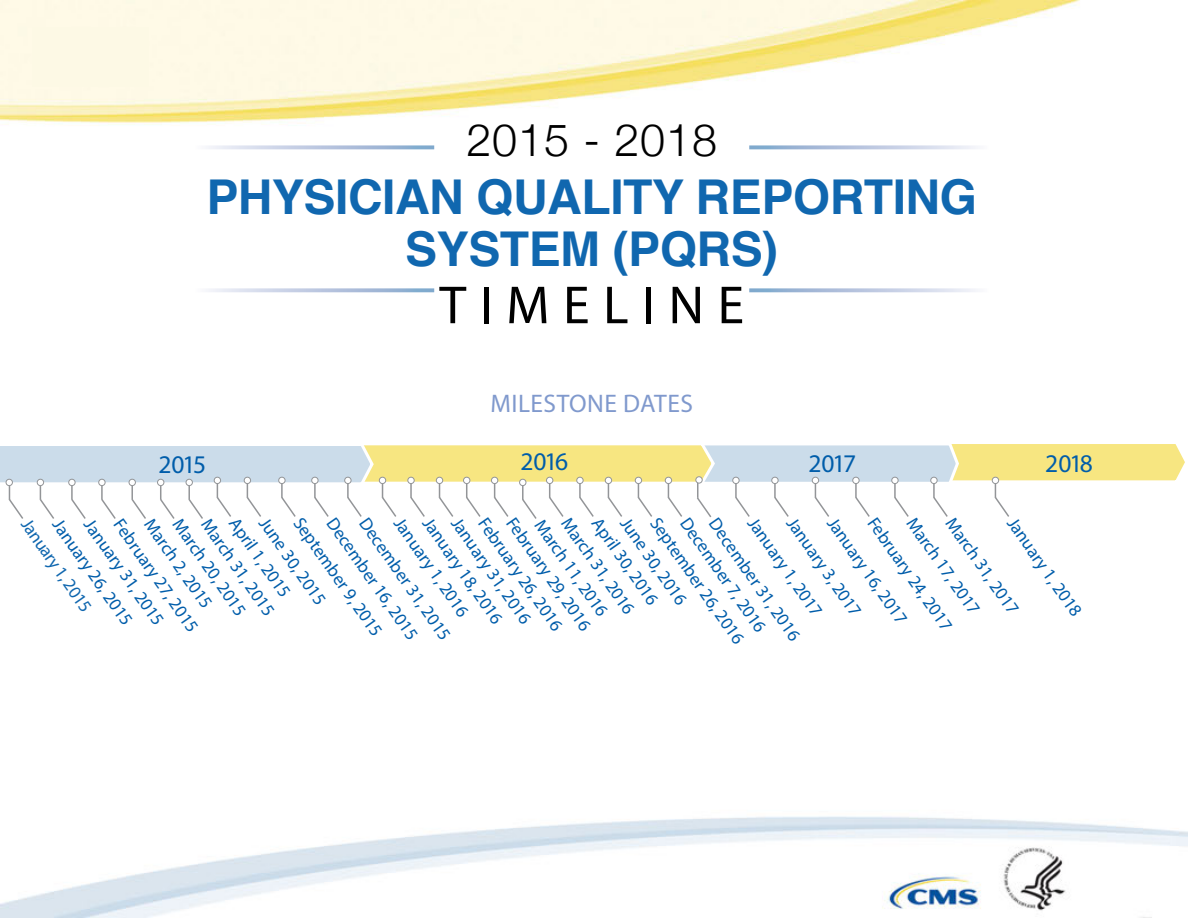
<style>
.page{position:relative;width:1188px;height:918px;background:#fff}
.page>*{position:absolute;margin:0;border:0;box-sizing:border-box;transform-origin:0 0}
.t1{font:54px "Myriad Pro";letter-spacing:.25em;color:#000}
.t2{font:700 48px/52.5px "Helvetica";letter-spacing:-.01em;color:#1067af;text-align:center}
.t3{font:300 45px "Helvetica Neue";letter-spacing:.02em;color:#000}
.t4{font:25.5px "Myriad Pro";letter-spacing:-.08em;color:#005daa}
.t5{font:25.5px "Myriad Pro";letter-spacing:.02em;color:#8099cd}
.t6{font:18px "Myriad Pro";color:#005daa}
.t7{font:18px "Myriad Pro";color:#1067af}
</style>
<div class="page">
<img style="left:0;top:0;width:1188px;height:918px">
<div style="left:33px;top:27px;width:116px;height:60px;background:#fdf9e5"></div>
<svg style="left:194px;top:145px;width:240px;height:4px"></svg>
<svg style="left:194px;top:288px;width:240px;height:4px"></svg>
<svg style="left:749px;top:145px;width:241px;height:4px"></svg>
<svg style="left:749px;top:288px;width:241px;height:4px"></svg>
<svg style="left:0;top:440px;width:1188px;height:81px"></svg>
<div style="left:6px;top:479px;width:6px;height:7px;background:#fff;border-radius:50%"></div>
<div style="left:6px;top:479px;width:7px;height:7px;border:1px solid #939598;border-radius:50%"></div>
<h1 class="t3" style="left:466px;top:104px;width:252px">2015 - 2018</h1>
<h1 class="t2" style="left:206px;top:171px;width:772px">PHYSICIAN QUALITY REPORTING<br>SYSTEM (PQRS)</h1>
<h1 class="t1" style="left:439px;top:272px;width:306px">TIMELINE</h1>
<h2 class="t5" style="left:490px;top:388px;width:204px">MILESTONE DATES</h2>
<h3 class="t4" style="left:158px;top:449px;width:49px">2015</h3>
<h3 class="t4" style="left:521px;top:446px;width:49px">2016</h3>
<h3 class="t4" style="left:809px;top:447px;width:49px">2017</h3>
<h3 class="t4" style="left:1045px;top:447px;width:49px">2018</h3>
<p class="t6" style="left:272px;top:513px;width:104px;rotate:55deg">June 30, 2015</p>
<p class="t6" style="left:436px;top:513px;width:127px;rotate:55deg">January 18, 2016</p>
<p class="t6" style="left:464px;top:513px;width:127px;rotate:55deg">January 31, 2016</p>
<p class="t6" style="left:633px;top:513px;width:104px;rotate:55deg">June 30, 2016</p>
<p class="t6" style="left:761px;top:513px;width:118px;rotate:55deg">January 1, 2017</p>
<p class="t6" style="left:800px;top:513px;width:118px;rotate:55deg">January 3, 2017</p>
<p class="t6" style="left:840px;top:513px;width:127px;rotate:55deg">January 16, 2017</p>
<p class="t6" style="left:1020px;top:513px;width:118px;rotate:55deg">January 1, 2018</p>
<p class="t6" style="left:407px;top:513px;width:118px;rotate:55deg">January 1, 2016</p>
<p class="t6" style="left:242px;top:513px;width:95px;rotate:55deg">April 1, 2015</p>
<p class="t6" style="left:605px;top:513px;width:104px;rotate:55deg">April 30, 2016</p>
<p class="t6" style="left:307px;top:513px;width:142px;rotate:55deg">September 9, 2015</p>
<p class="t6" style="left:663px;top:513px;width:152px;rotate:55deg">September 26, 2016</p>
<p class="t6" style="left:575px;top:513px;width:115px;rotate:55deg">March 31, 2016</p>
<p class="t6" style="left:920px;top:513px;width:115px;rotate:55deg">March 17, 2017</p>
<p class="t6" style="left:959px;top:513px;width:115px;rotate:55deg">March 31, 2017</p>
<p class="t6" style="left:340px;top:513px;width:146px;rotate:55deg">December 16, 2015</p>
<p class="t6" style="left:693px;top:513px;width:137px;rotate:55deg">December 7, 2016</p>
<p class="t6" style="left:520px;top:513px;width:135px;rotate:55deg">February 29, 2016</p>
<p class="t6" style="left:881px;top:513px;width:135px;rotate:55deg">February 24, 2017</p>
<p class="t6" style="left:373px;top:513px;width:146px;rotate:55deg">December 31, 2015</p>
<p class="t6" style="left:491px;top:513px;width:135px;rotate:55deg">February 26, 2016</p>
<p class="t6" style="left:66px;top:514px;width:127px;rotate:55deg">January 26, 2015</p>
<p class="t6" style="left:97px;top:514px;width:127px;rotate:55deg">January 31, 2015</p>
<p class="t7" style="left:35px;top:514px;width:110px;rotate:55deg">January 1, 2015</p>
<p class="t6" style="left:722px;top:514px;width:146px;rotate:55deg">December 31, 2016</p>
<p class="t6" style="left:158px;top:514px;width:106px;rotate:55deg">March 2, 2015</p>
<p class="t6" style="left:186px;top:514px;width:115px;rotate:55deg">March 20, 2015</p>
<p class="t6" style="left:215px;top:514px;width:115px;rotate:55deg">March 31, 2015</p>
<p class="t6" style="left:127px;top:514px;width:135px;rotate:55deg">February 27, 2015</p>
<p class="t6" style="left:548px;top:515px;width:115px;rotate:55deg">March 11, 2016</p>
</div>
